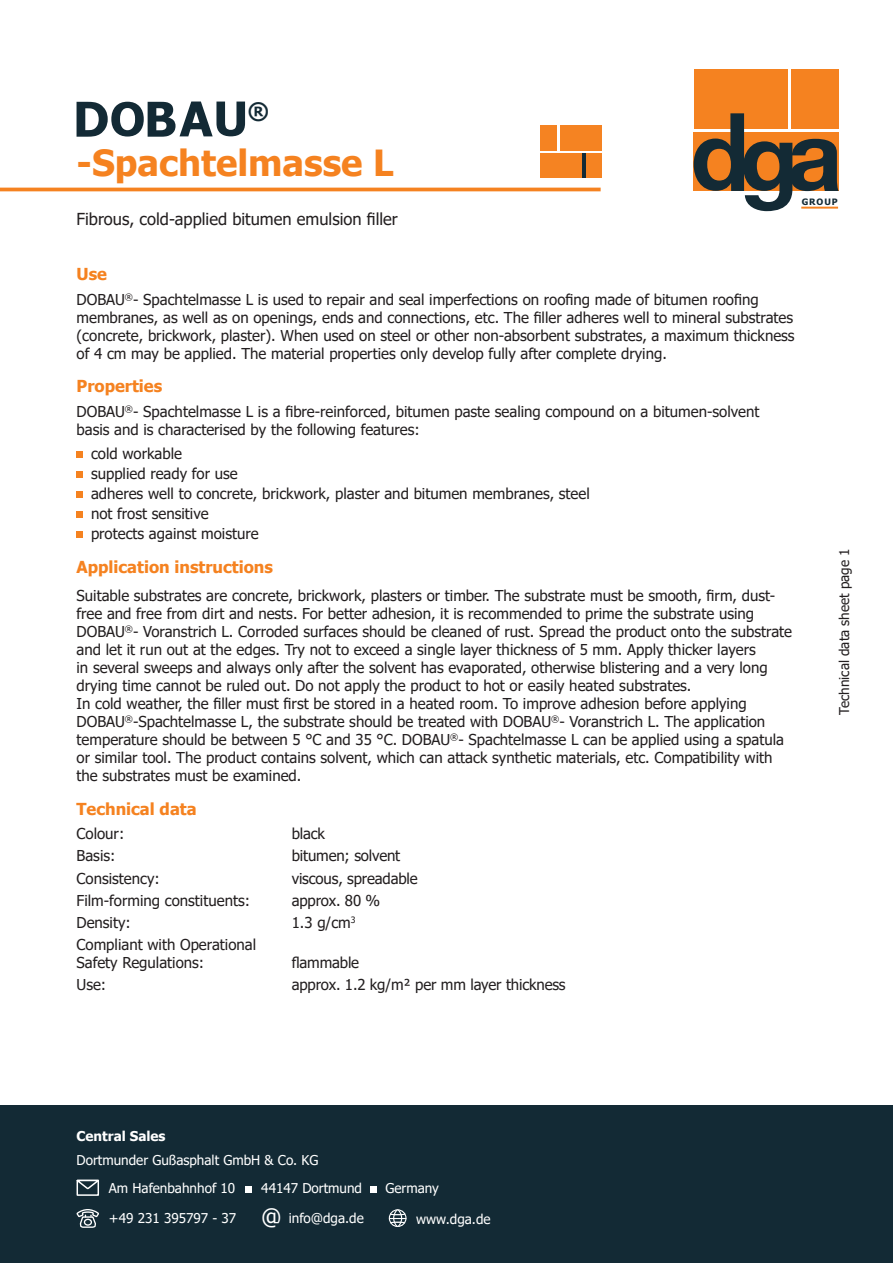
<style>
.page{position:relative;width:893px;height:1263px;background:#fff}
.page>*{position:absolute;margin:0;border:0;box-sizing:border-box;transform-origin:0 0}
.t1{font:700 36px "Tahoma";color:#f58220}
.t2{font:700 22.8px "Tahoma";color:#132a35}
.t3{font:700 16.5px "Tahoma";color:#f58220}
.t4{font:16.5px "Tahoma";color:#231f20}
.t5{font:15px/18px "Tahoma";color:#231f20}
.t6{font:13.5px/28.2px "Tahoma";color:#fff}
.t7{font:13.5px "Tahoma";color:#231f20}
.t8{font:700 13.5px "Tahoma";color:#fff}
.t9{font:700 8.85px "Tahoma";letter-spacing:.1em;color:#132a35}
.s1{font-size:22.5px}
</style>
<div class="page">
<div style="left:694px;top:69px;width:93px;height:59px;background:#f58220"></div>
<div style="left:791px;top:69px;width:48px;height:59px;background:#f58220"></div>
<svg style="left:694px;top:113px;width:145px;height:98px"></svg>
<hr style="left:0;top:188px;width:601px;height:3px;background:#f58220">
<div style="left:541px;top:125px;width:16px;height:25px;background:#f58322"></div>
<div style="left:560px;top:125px;width:41px;height:25px;background:#f58322"></div>
<div style="left:541px;top:153px;width:41px;height:25px;background:#f58322"></div>
<div style="left:585px;top:153px;width:16px;height:25px;background:#f58322"></div>
<hr style="left:582px;top:153px;width:3px;height:25px;background:#132a35">
<div style="left:77px;top:451px;width:6px;height:7px;background:#f58220"></div>
<div style="left:77px;top:471px;width:6px;height:7px;background:#f58220"></div>
<div style="left:77px;top:491px;width:6px;height:7px;background:#f58220"></div>
<div style="left:77px;top:511px;width:6px;height:7px;background:#f58220"></div>
<div style="left:77px;top:531px;width:6px;height:7px;background:#f58220"></div>
<svg style="left:77px;top:102px;width:168px;height:35px"></svg>
<div style="left:0;top:1106px;width:893px;height:157px;background:#132a35"></div>
<svg style="left:77px;top:1180px;width:22px;height:16px"></svg>
<div style="left:245px;top:1186px;width:6px;height:7px;background:#fff"></div>
<svg style="left:77px;top:1209px;width:22px;height:19px"></svg>
<div style="left:371px;top:1186px;width:6px;height:7px;background:#fff"></div>
<div style="left:389px;top:1209px;width:17px;height:18px;border:1px solid #fff;border-radius:50%"></div>
<div style="left:393px;top:1209px;width:9px;height:18px;border:1px solid #fff;border-radius:50%"></div>
<svg style="left:389px;top:1212px;width:17px;height:12px"></svg>
<h2 class="t2" style="left:248px;top:96px;width:23px">®</h2>
<h1 class="t1" style="left:77px;top:138px;width:319px">-Spachtelmasse L</h1>
<p class="t4" style="left:77px;top:208px;width:323px">Fibrous, cold-applied bitumen emulsion filler</p>
<p class="t9" style="left:802px;top:196px;width:37px">GROUP</p>
<p class="t3" style="left:77px;top:263px;width:32px">Use</p>
<p class="t5" style="left:77px;top:291px;width:720px">DOBAU<sup>®</sup>- Spachtelmasse L is used to repair and seal imperfections on roofing made of bitumen roofing membranes, as well as on openings, ends and connections, etc. The filler adheres well to mineral substrates (concrete, brickwork, plaster). When used on steel or other non-absorbent substrates, a maximum thickness of 4 cm may be applied. The material properties only develop fully after complete drying.</p>
<p class="t3" style="left:77px;top:375px;width:87px">Properties</p>
<p class="t5" style="left:77px;top:403px;width:684px">DOBAU<sup>®</sup>- Spachtelmasse L is a fibre-reinforced, bitumen paste sealing compound on a bitumen-solvent basis and is characterised by the following features:</p>
<p class="t5" style="left:91px;top:444px;width:500px;line-height:20px">cold workable<br>supplied ready for use<br>adheres well to concrete, brickwork, plaster and bitumen membranes, steel not frost sensitive<br>protects against moisture</p>
<p class="t3" style="left:77px;top:555px;width:198px">Application instructions</p>
<p class="t5" style="left:77px;top:587px;width:717px">Suitable substrates are concrete, brickwork, plasters or timber. The substrate must be smooth, firm, dust&shy;free and free from dirt and nests. For better adhesion, it is recommended to prime the substrate using DOBAU<sup>®</sup>- Voranstrich L. Corroded surfaces should be cleaned of rust. Spread the product onto the substrate and let it run out at the edges. Try not to exceed a single layer thickness of 5 mm. Apply thicker layers<br>in several sweeps and always only after the solvent has evaporated, otherwise blistering and a very long drying time cannot be ruled out. Do not apply the product to hot or easily heated substrates.<br>In cold weather, the filler must first be stored in a heated room. To improve adhesion before applying DOBAU<sup>®</sup>-Spachtelmasse L, the substrate should be treated with DOBAU<sup>®</sup>- Voranstrich L. The application temperature should be between 5 °C and 35 °C. DOBAU<sup>®</sup>- Spachtelmasse L can be applied using a spatula or similar tool. The product contains solvent, which can attack synthetic materials, etc. Compatibility with the substrates must be examined.</p>
<p class="t3" style="left:77px;top:797px;width:122px">Technical data</p>
<p class="t5" style="left:77px;top:826px;width:49px">Colour:</p>
<p class="t5" style="left:292px;top:826px;width:35px">black</p>
<p class="t5" style="left:77px;top:848px;width:40px">Basis:</p>
<p class="t5" style="left:292px;top:848px;width:110px">bitumen; solvent</p>
<p class="t5" style="left:77px;top:870px;width:85px">Consistency:</p>
<p class="t5" style="left:292px;top:870px;width:128px">viscous, spreadable</p>
<p class="t5" style="left:77px;top:892px;width:175px">Film-forming constituents:</p>
<p class="t5" style="left:292px;top:892px;width:90px">approx. 80 %</p>
<p class="t5" style="left:77px;top:914px;width:56px">Density:</p>
<p class="t5" style="left:292px;top:914px;width:65px">1.3 g/cm<sup>3</sup></p>
<p class="t5" style="left:292px;top:954px;width:69px">flammable</p>
<p class="t5" style="left:77px;top:936px;width:181px">Compliant with Operational<br>Safety Regulations:</p>
<p class="t5" style="left:77px;top:976px;width:31px">Use:</p>
<p class="t5" style="left:292px;top:976px;width:275px">approx. 1.2 kg/m² per mm layer thickness</p>
<p class="t7" style="left:835px;top:715px;width:168px;rotate:-90deg">Technical data sheet page 1</p>
<p class="t8" style="left:77px;top:1127px;width:90px">Central Sales</p>
<p class="t6" style="left:109px;top:1146px;width:211px;text-indent:-32px">Dortmunder Gußasphalt GmbH &amp; Co. KG<br>Am Hafenbahnhof 10</p>
<p class="t6" style="left:261px;top:1175px;width:102px">44147 Dortmund</p>
<p class="t6" style="left:109px;top:1205px;width:256px">+49 231 395797 - 37 <span class="s1">@</span> info@dga.de</p>
<p class="t6" style="left:416px;top:1205px;width:76px">www.dga.de</p>
<p class="t6" style="left:385px;top:1175px;width:55px">Germany</p>
</div>
